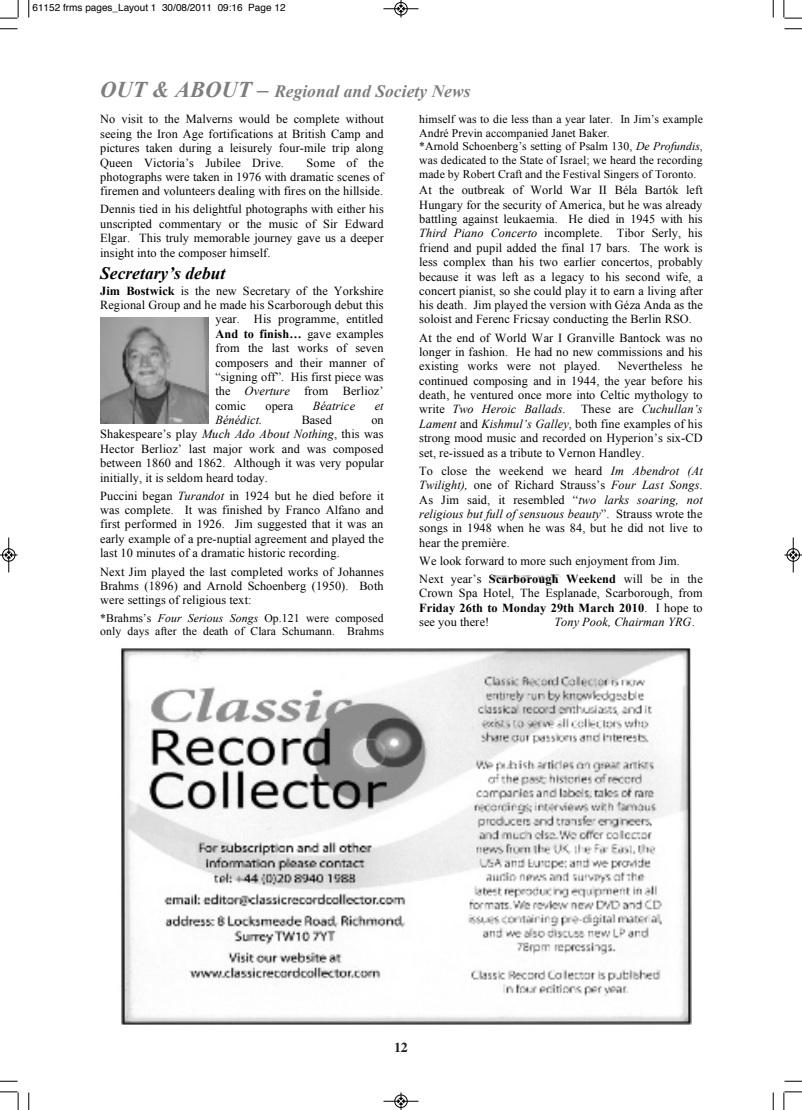
<style>
.page{position:relative;width:802px;height:1110px;background:#fff}
.page>*{position:absolute;margin:0;border:0;box-sizing:border-box;transform-origin:0 0}
.t1{font:italic 700 17.38px "Times New Roman";color:#7e7e7e}
.t2{font:italic 700 17.38px "Times New Roman";letter-spacing:.005em;color:#000}
.t3{font:700 13.75px "Times";color:#231f20}
.t4{font:12.25px/14.4px "Times New Roman";letter-spacing:.01em;color:#000;text-align:justify}
.t5{font:italic 12.25px "Times New Roman";letter-spacing:.01em;color:#000}
.t6{font:700 12.25px "Times New Roman";letter-spacing:.005em;color:#000}
.t7{font:11.75px/13.6px "Times New Roman";letter-spacing:.005em;color:#000}
.t8{font:10px "Helvetica";color:#000}
.s1{font-size:22.5px}
.s2{font-style:italic}
.s3{font-weight:700}
.s4{font-weight:400}
.s5{font-style:normal}
</style>
<div class="page">
<img style="left:536px;top:575px;width:25px;height:9px">
<img style="left:492px;top:576px;width:15px;height:5px">
<img style="left:513px;top:576px;width:19px;height:6px">
<img style="left:100px;top:318px;width:108px;height:105px">
<img style="left:121px;top:648px;width:571px;height:377px">
<svg style="left:28px;top:0;width:2px;height:18px"></svg>
<svg style="left:0;top:28px;width:18px;height:2px"></svg>
<svg style="left:772px;top:0;width:2px;height:18px"></svg>
<svg style="left:784px;top:28px;width:18px;height:2px"></svg>
<svg style="left:28px;top:1092px;width:2px;height:18px"></svg>
<svg style="left:0;top:1081px;width:18px;height:1px"></svg>
<svg style="left:772px;top:1092px;width:2px;height:18px"></svg>
<svg style="left:784px;top:1081px;width:18px;height:1px"></svg>
<svg style="left:0;top:0;width:19px;height:19px"></svg>
<svg style="left:783px;top:0;width:19px;height:19px"></svg>
<svg style="left:0;top:1091px;width:19px;height:19px"></svg>
<svg style="left:783px;top:1091px;width:19px;height:19px"></svg>
<hr style="left:383px;top:9px;width:35px;height:1px;background:#000">
<div style="left:394px;top:2px;width:13px;height:13px;border:1px solid #000;border-radius:50%"></div>
<svg style="left:398px;top:0;width:6px;height:18px"></svg>
<div style="left:394px;top:1094px;width:13px;height:14px;border:1px solid #fff;border-radius:50%"></div>
<hr style="left:383px;top:1101px;width:35px;height:1px;background:#000">
<div style="left:394px;top:1095px;width:13px;height:13px;border:1px solid #000;border-radius:50%"></div>
<svg style="left:398px;top:1092px;width:6px;height:18px"></svg>
<div style="left:2px;top:548px;width:13px;height:14px;border:1px solid #fff;border-radius:50%"></div>
<hr style="left:9px;top:537px;width:1px;height:35px;background:#000">
<div style="left:2px;top:549px;width:13px;height:12px;border:1px solid #000;border-radius:50%"></div>
<svg style="left:0;top:552px;width:17px;height:6px"></svg>
<div style="left:786px;top:548px;width:14px;height:14px;border:1px solid #fff;border-radius:50%"></div>
<hr style="left:793px;top:537px;width:1px;height:35px;background:#000">
<div style="left:786px;top:549px;width:13px;height:12px;border:1px solid #000;border-radius:50%"></div>
<svg style="left:784px;top:552px;width:18px;height:6px"></svg>
<p class="t8" style="left:32px;top:4px;width:254px">61152 frms pages_Layout 1 30/08/2011 09:16 Page 12</p>
<h1 class="t1" style="left:100px;top:82px;width:372px"><span class="s1">OUT &amp; ABOUT –</span> Regional and Society News</h1>
<p class="t4" style="left:100px;top:112px;width:285px">No visit to the Malverns would be complete without seeing the Iron Age fortifications at British Camp and pictures taken during a leisurely four-mile trip along Queen Victoria’s Jubilee Drive.</p>
<p class="t7" style="left:419px;top:112px;width:285px">himself was to die less than a year later. In Jim’s example André Previn accompanied Janet Baker.<br>*Arnold Schoenberg’s setting of Psalm 130, <span class="s2">De Profundis</span>, was dedicated to the State of Israel; we heard the recording made by Robert Craft and the Festival Singers of Toronto.</p>
<p class="t4" style="left:419px;top:183px;width:285px">At the outbreak of World War II Béla Bartók left Hungary for the security of America, but he was already battling against leukaemia. He died in 1945 with his <span class="s2">Third Piano Concerto</span> incomplete. Tibor Serly, his friend and pupil added the final 17 bars. The work is less complex than his two earlier concertos, probably because it was left as a legacy to his second wife, a concert pianist, so she could play it to earn a living after his death. Jim played the version with Géza Anda as the soloist and Ferenc Fricsay conducting the Berlin RSO.</p>
<p class="t4" style="left:419px;top:330px;width:285px">At the end of World War I Granville Bantock was no longer in fashion. He had no new commissions and his existing works were not played.</p>
<p class="t4" style="left:100px;top:155px;width:285px;text-indent:206px">Some of the photographs were taken in 1976 with dramatic scenes of firemen and volunteers dealing with fires on the hillside.</p>
<p class="t4" style="left:100px;top:202px;width:285px">Dennis tied in his delightful photographs with either his unscripted commentary or the music of Sir Edward Elgar. This truly memorable journey gave us a deeper insight into the composer himself.</p>
<h1 class="t2" style="left:100px;top:264px;width:126px">Secretary’s debut</h1>
<p class="t4" style="left:100px;top:283px;width:285px"><span class="s3">Jim Bostwick</span> is the new Secretary of the Yorkshire</p>
<p class="t4" style="left:100px;top:298px;width:285px">Regional Group and he made his Scarborough debut this</p>
<p class="t4" style="left:215px;top:312px;width:169px">year. His programme, entitled</p>
<p class="t6" style="left:215px;top:327px;width:170px">And to finish… <span class="s4">gave examples</span></p>
<p class="t4" style="left:215px;top:341px;width:169px">from the last works of seven</p>
<p class="t4" style="left:215px;top:355px;width:170px">composers and their manner of</p>
<p class="t4" style="left:215px;top:370px;width:169px">“signing off”. His first piece was</p>
<p class="t4" style="left:215px;top:384px;width:169px">the <span class="s2">Overture</span> from Berlioz’</p>
<p class="t4" style="left:215px;top:399px;width:32px">comic</p>
<p class="t4" style="left:265px;top:399px;width:29px">opera</p>
<p class="t5" style="left:313px;top:399px;width:44px">Béatrice</p>
<p class="t5" style="left:375px;top:399px;width:10px">et</p>
<p class="t5" style="left:215px;top:413px;width:48px">Bénédict.</p>
<p class="t4" style="left:302px;top:413px;width:32px">Based</p>
<p class="t4" style="left:419px;top:359px;width:285px;text-indent:198px">Nevertheless he continued composing and in 1944, the year before his death, he ventured once more into Celtic mythology to write <span class="s2">Two Heroic Ballads</span>.</p>
<p class="t4" style="left:419px;top:402px;width:285px;text-indent:162px">These are <span class="s2">Cuchullan’s Lament</span> and <span class="s2">Kishmul’s Galley</span>, both fine examples of his strong mood music and recorded on Hyperion’s six-CD set, re-issued as a tribute to Vernon Handley.</p>
<p class="t4" style="left:419px;top:463px;width:285px">To close the weekend we heard <span class="s2">Im Abendrot (At Twilight),</span> one of Richard Strauss’s <span class="s2">Four Last Songs</span>.<br>As Jim said, it resembled “<span class="s2">two larks soaring, not religious but full of sensuous beauty</span>”. Strauss wrote the songs in 1948 when he was 84, but he did not live to hear the première.</p>
<p class="t4" style="left:419px;top:551px;width:285px;line-height:18.2px">We look forward to more such enjoyment from Jim.<br>Next year’s <span class="s3">Scarborough Weekend</span> will be in the</p>
<p class="t4" style="left:419px;top:586px;width:285px">Crown Spa Hotel, The Esplanade, Scarborough, from <span class="s3">Friday 26th to Monday 29th March 2010</span>. I hope to see you there!</p>
<p class="t4" style="left:100px;top:413px;width:285px;text-indent:271px">on Shakespeare’s play <span class="s2">Much Ado About Nothing</span>, this was Hector Berlioz’ last major work and was composed between 1860 and 1862. Although it was very popular initially, it is seldom heard today.</p>
<p class="t4" style="left:100px;top:489px;width:285px">Puccini began <span class="s2">Turandot</span> in 1924 but he died before it was complete. It was finished by Franco Alfano and first performed in 1926. Jim suggested that it was an early example of a pre-nuptial agreement and played the last 10 minutes of a dramatic historic recording.</p>
<p class="t4" style="left:100px;top:564px;width:285px">Next Jim played the last completed works of Johannes Brahms (1896) and Arnold Schoenberg (1950). Both were settings of religious text:</p>
<p class="t7" style="left:100px;top:611px;width:285px">*Brahms’s <span class="s2">Four Serious Songs</span> Op.121 were composed only days after the death of Clara Schumann. Brahms</p>
<p class="t5" style="left:554px;top:615px;width:142px">Tony Pook, Chairman YRG<span class="s5">.</span></p>
<p class="t3" style="left:394px;top:1042px;width:15px">12</p>
</div>
